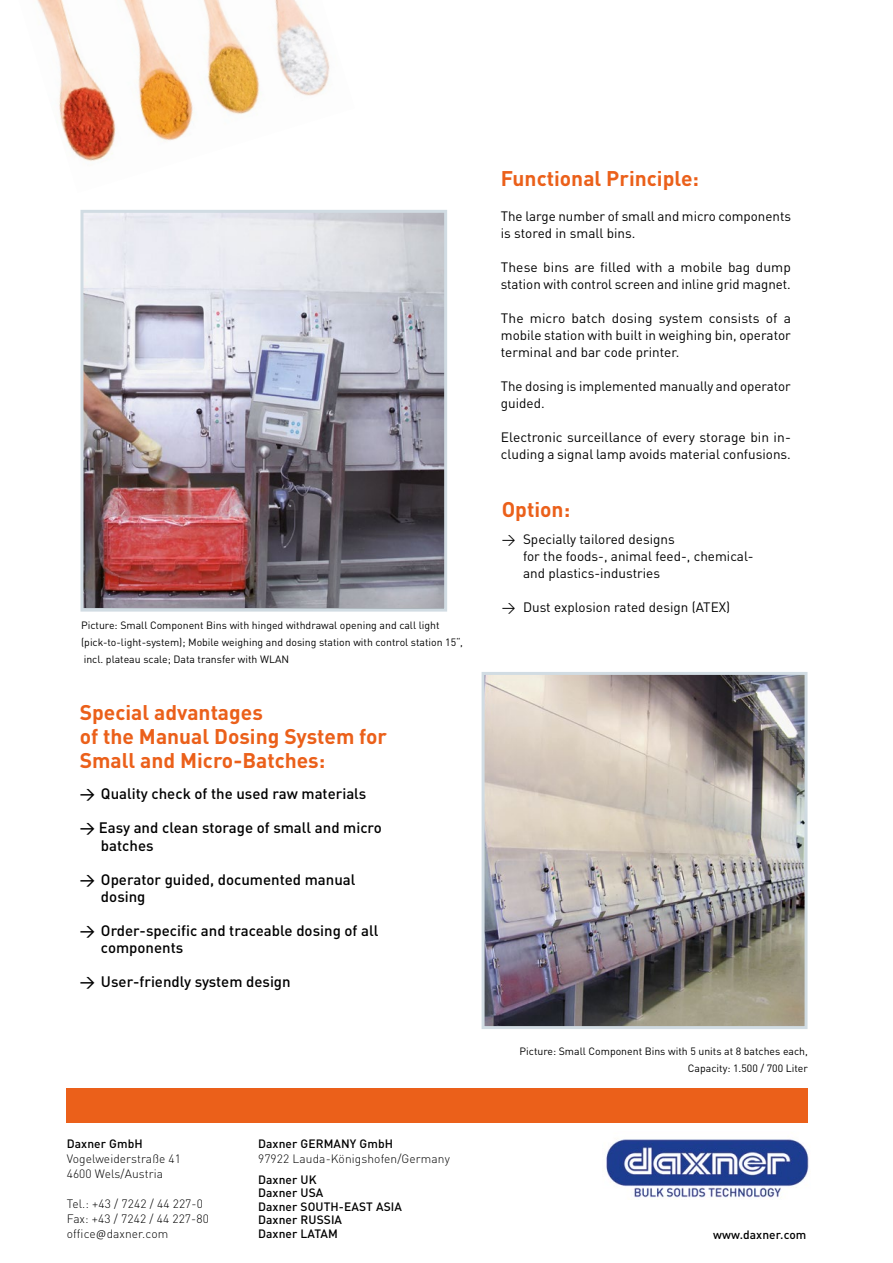
<style>
.page{position:relative;width:893px;height:1263px;background:#fff}
.page>*{position:absolute;margin:0;border:0;box-sizing:border-box;transform-origin:0 0}
.t1{font:700 21px/24px "DINOT";color:#eb601a}
.t2{font:500 15px/17px "DINOT";color:#000}
.t3{font:13.5px/17px "DINOT";color:#000}
.t4{font:300 12px/15px "DINOT";letter-spacing:.01em;color:#000}
.t5{font:500 12px/13.5px "DINOT";letter-spacing:.01em;color:#000}
.t6{font:10.5px/17px "DINOT";color:#000;text-align:right}
.s1{font-family:"Calibri"}
</style>
<div class="page">
<div style="left:67px;top:1089px;width:741px;height:34px;background:#eb601a"></div>
<img style="left:37px;top:0;width:293px;height:161px">
<img style="left:84px;top:214px;width:359px;height:393px">
<div style="left:80px;top:210px;width:367px;height:402px;border:3px solid #fff"></div>
<img style="left:486px;top:676px;width:317px;height:349px">
<div style="left:482px;top:672px;width:325px;height:357px;border:3px solid #fff"></div>
<img style="left:606px;top:1139px;width:203px;height:59px">
<p class="t6" style="left:81px;top:617px;width:383px;text-align:left">Picture: Small Component Bins with hinged withdrawal opening and call light (pick-to-light-system); Mobile weighing and dosing station with control station 15“, incl. plateau scale; Data transfer with WLAN</p>
<h1 class="t1" style="left:80px;top:700px;width:309px">Special advantages<br>of the Manual Dosing System for<br>Small and Micro-Batches:</h1>
<p class="t2" style="left:80px;top:785px;width:288px">→ Quality check of the used raw materials</p>
<p class="t2" style="left:101px;top:819px;width:282px;text-indent:-21px">→ Easy and clean storage of small and micro batches</p>
<p class="t2" style="left:101px;top:870px;width:256px;text-indent:-21px">→ Operator guided, documented manual dosing</p>
<p class="t2" style="left:101px;top:921px;width:279px;text-indent:-21px">→ Order-specific and traceable dosing of all components</p>
<p class="t2" style="left:80px;top:972px;width:212px">→ User-friendly system design</p>
<p class="t5" style="left:67px;top:1136px;width:77px">Daxner GmbH</p>
<p class="t4" style="left:67px;top:1151px;width:116px">Vogelweiderstraße 41<br>4600 Wels/Austria</p>
<p class="t4" style="left:67px;top:1196px;width:144px">Tel.: +43 / 7242 / 44 227-0<br>Fax: +43 / 7242 / 44 227-80 office<span class="s1">@</span>daxner.com</p>
<p class="t5" style="left:258px;top:1136px;width:136px">Daxner GERMANY GmbH</p>
<p class="t4" style="left:258px;top:1151px;width:193px">97922 Lauda-Königshofen/Germany</p>
<p class="t5" style="left:258px;top:1172px;width:145px">Daxner UK<br>Daxner USA<br>Daxner SOUTH-EAST ASIA<br>Daxner RUSSIA<br>Daxner LATAM</p>
<h1 class="t1" style="left:501px;top:166px;width:200px">Functional Principle:</h1>
<p class="t3" style="left:501px;top:208px;width:292px">The large number of small and micro components is stored in small bins.</p>
<p class="t3" style="left:501px;top:259px;width:292px">These bins are filled with a mobile bag dump station with control screen and inline grid magnet.</p>
<p class="t3" style="left:501px;top:310px;width:292px;text-align:justify">The micro batch dosing system consists of a mobile station with built in weighing bin, operator terminal and bar code printer.</p>
<p class="t3" style="left:501px;top:378px;width:292px">The dosing is implemented manually and operator guided.</p>
<p class="t3" style="left:501px;top:429px;width:292px">Electronic surceillance of every storage bin in&shy;cluding a signal lamp avoids material confusions.</p>
<h1 class="t1" style="left:502px;top:497px;width:70px">Option:</h1>
<p class="t3" style="left:523px;top:531px;width:232px;text-indent:-21px">→ Specially tailored designs<br>for the foods-, animal feed-, chemical&shy;and plastics-industries</p>
<p class="t3" style="left:502px;top:599px;width:230px">→ Dust explosion rated design (ATEX)</p>
<p class="t6" style="left:520px;top:1042px;width:290px">Picture: Small Component Bins with 5 units at 8 batches each,<br>Capacity: 1.500 / 700 Liter</p>
<p class="t5" style="left:713px;top:1228px;width:95px">www.daxner.com</p>
</div>
